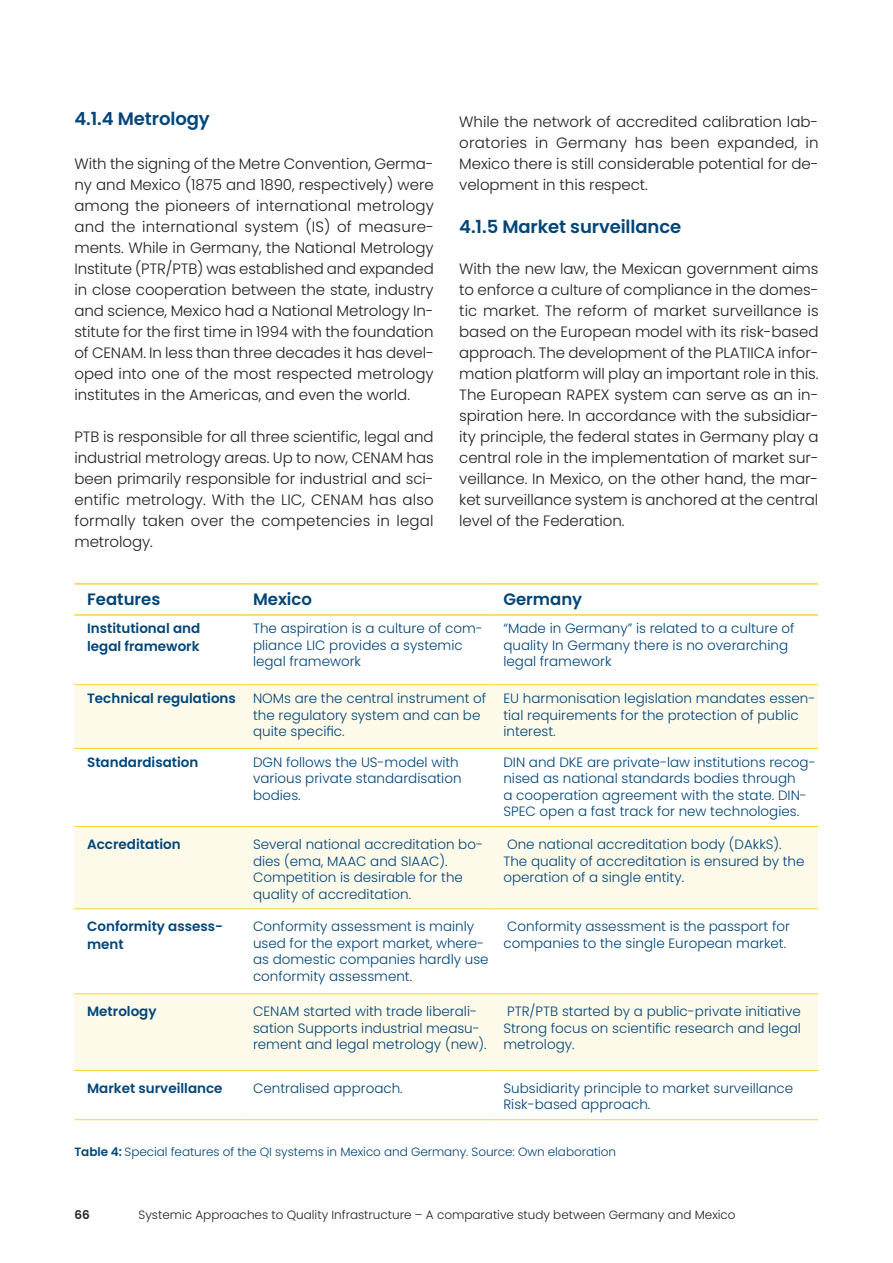
<style>
.page{position:relative;width:893px;height:1263px;background:#fff}
.page>*{position:absolute;margin:0;border:0;box-sizing:border-box;transform-origin:0 0}
.t1{font:600 18px "Poppins";letter-spacing:-.005em;color:#004578}
.t2{font:600 16.5px "Poppins";color:#004578}
.t3{font:300 15px/21px "Poppins";letter-spacing:-.005em;color:#231f20;text-align:justify}
.t4{font:300 13.5px/16.5px "Poppins";color:#004578}
.t5{font:600 13.5px/18px "Poppins";color:#004578}
.t6{font:300 12px "Poppins";color:#231f20}
.t7{font:300 12px "Poppins";letter-spacing:-.005em;color:#004578}
.t8{font:600 12px "Poppins";color:#231f20}
.s1{font-weight:600}
</style>
<div class="page">
<svg style="left:74px;top:685px;width:744px;height:385px;fill:#fefaea"></svg>
<hr style="left:74px;top:684px;width:166px;height:1px;background:#ffd42c">
<hr style="left:491px;top:684px;width:327px;height:1px;background:#ffd42c">
<hr style="left:74px;top:583px;width:166px;height:2px;background:#ffd42c">
<hr style="left:240px;top:583px;width:251px;height:2px;background:#ffd42c">
<hr style="left:491px;top:583px;width:327px;height:2px;background:#ffd42c">
<hr style="left:74px;top:614px;width:166px;height:2px;background:#ffd42c">
<hr style="left:240px;top:614px;width:251px;height:2px;background:#ffd42c">
<hr style="left:491px;top:614px;width:327px;height:2px;background:#ffd42c">
<hr style="left:74px;top:748px;width:166px;height:1px;background:#ffd42c">
<hr style="left:491px;top:748px;width:327px;height:1px;background:#ffd42c">
<hr style="left:74px;top:993px;width:166px;height:1px;background:#ffd42c">
<hr style="left:491px;top:993px;width:327px;height:1px;background:#ffd42c">
<hr style="left:74px;top:1070px;width:166px;height:1px;background:#ffd42c">
<hr style="left:491px;top:1070px;width:327px;height:1px;background:#ffd42c">
<hr style="left:74px;top:1119px;width:166px;height:1px;background:#ffd42c">
<hr style="left:491px;top:1119px;width:327px;height:1px;background:#ffd42c">
<hr style="left:74px;top:826px;width:166px;height:1px;background:#ffd42c">
<hr style="left:491px;top:826px;width:327px;height:1px;background:#ffd42c">
<hr style="left:74px;top:908px;width:166px;height:1px;background:#ffd42c">
<hr style="left:491px;top:908px;width:327px;height:1px;background:#ffd42c">
<hr style="left:240px;top:684px;width:251px;height:1px;background:#ffd42c">
<hr style="left:240px;top:748px;width:251px;height:1px;background:#ffd42c">
<hr style="left:240px;top:1119px;width:251px;height:1px;background:#ffd42c">
<hr style="left:240px;top:826px;width:251px;height:1px;background:#ffd42c">
<hr style="left:240px;top:908px;width:251px;height:1px;background:#ffd42c">
<hr style="left:240px;top:993px;width:251px;height:1px;background:#ffd42c">
<hr style="left:240px;top:1070px;width:251px;height:1px;background:#ffd42c">
<p class="t1" style="left:74px;top:108px;width:137px">4.1.4 Metrology</p>
<p class="t3" style="left:74px;top:153px;width:361px">With the signing of the Metre Convention, Germa&shy;ny and Mexico (1875 and 1890, respectively) were among the pioneers of international metrology and the international system (IS) of measure&shy;ments. While in Germany, the National Metrology Institute (PTR/PTB) was established and expanded in close cooperation between the state, industry and science, Mexico had a National Metrology In&shy;stitute for the first time in 1994 with the foundation of CENAM. In less than three decades it has devel&shy;oped into one of the most respected metrology institutes in the Americas, and even the world.</p>
<p class="t3" style="left:74px;top:426px;width:361px">PTB is responsible for all three scientific, legal and industrial metrology areas. Up to now, CENAM has been primarily responsible for industrial and sci&shy;entific metrology. With the LIC, CENAM has also formally taken over the competencies in legal metrology.</p>
<p class="t3" style="left:459px;top:111px;width:361px">While the network of accredited calibration lab&shy;oratories in Germany has been expanded, in Mexico there is still considerable potential for de&shy;velopment in this respect.</p>
<p class="t1" style="left:459px;top:216px;width:223px">4.1.5 Market surveillance</p>
<p class="t3" style="left:459px;top:258px;width:361px">With the new law, the Mexican government aims to enforce a culture of compliance in the domes&shy;tic market. The reform of market surveillance is based on the European model with its risk-based approach. The development of the PLATIICA infor&shy;mation platform will play an important role in this.<br>The European RAPEX system can serve as an in&shy;spiration here. In accordance with the subsidiar&shy;ity principle, the federal states in Germany play a central role in the implementation of market sur&shy;veillance. In Mexico, on the other hand, the mar&shy;ket surveillance system is anchored at the central level of the Federation.</p>
<p class="t2" style="left:87px;top:590px;width:75px">Features</p>
<p class="t2" style="left:253px;top:590px;width:60px">Mexico</p>
<p class="t2" style="left:503px;top:590px;width:80px">Germany</p>
<p class="t5" style="left:87px;top:620px;width:115px">Institutional and legal framework</p>
<p class="t4" style="left:253px;top:620px;width:231px">The aspiration is a culture of com&shy;pliance LIC provides a systemic legal framework</p>
<p class="t4" style="left:503px;top:620px;width:293px">“Made in Germany” is related to a culture of quality In Germany there is no overarching legal framework</p>
<p class="t5" style="left:87px;top:689px;width:150px">Technical regulations</p>
<p class="t4" style="left:253px;top:690px;width:235px">NOMs are the central instrument of the regulatory system and can be quite specific.</p>
<p class="t4" style="left:503px;top:690px;width:314px">EU harmonisation legislation mandates essen&shy;tial requirements for the protection of public interest.</p>
<p class="t5" style="left:87px;top:753px;width:113px">Standardisation</p>
<p class="t4" style="left:253px;top:754px;width:210px">DGN follows the US-model with various private standardisation bodies.</p>
<p class="t4" style="left:503px;top:754px;width:314px">DIN and DKE are private-law institutions recog&shy;nised as national standards bodies through<br>a cooperation agreement with the state. DIN-SPEC open a fast track for new technologies.</p>
<p class="t5" style="left:87px;top:835px;width:95px">Accreditation</p>
<p class="t4" style="left:253px;top:836px;width:232px">Several national accreditation bo&shy;dies (ema, MAAC and SIAAC).<br>Competition is desirable for the quality of accreditation.</p>
<p class="t4" style="left:503px;top:836px;width:303px">One national accreditation body (DAkkS).<br>The quality of accreditation is ensured by the operation of a single entity.</p>
<p class="t5" style="left:87px;top:918px;width:137px">Conformity assess&shy;ment</p>
<p class="t4" style="left:253px;top:918px;width:237px">Conformity assessment is mainly used for the export market, where&shy;as domestic companies hardly use conformity assessment.</p>
<p class="t4" style="left:503px;top:918px;width:288px">Conformity assessment is the passport for companies to the single European market.</p>
<p class="t5" style="left:87px;top:1003px;width:71px">Metrology</p>
<p class="t4" style="left:253px;top:1003px;width:235px">CENAM started with trade liberali&shy;sation Supports industrial measu&shy;rement and legal metrology (new).</p>
<p class="t4" style="left:503px;top:1003px;width:299px;text-align:justify">PTR/PTB started by a public-private initiative Strong focus on scientific research and legal metrology.</p>
<p class="t5" style="left:87px;top:1079px;width:137px">Market surveillance</p>
<p class="t4" style="left:253px;top:1080px;width:151px">Centralised approach.</p>
<p class="t4" style="left:503px;top:1080px;width:291px">Subsidiarity principle to market surveillance<br>Risk-based approach.</p>
<p class="t7" style="left:74px;top:1145px;width:543px"><span class="s1">Table 4:</span> Special features of the QI systems in Mexico and Germany. Source: Own elaboration</p>
<p class="t8" style="left:74px;top:1208px;width:17px">66</p>
<p class="t6" style="left:139px;top:1208px;width:599px">Systemic Approaches to Quality Infrastructure – A comparative study between Germany and Mexico</p>
</div>
